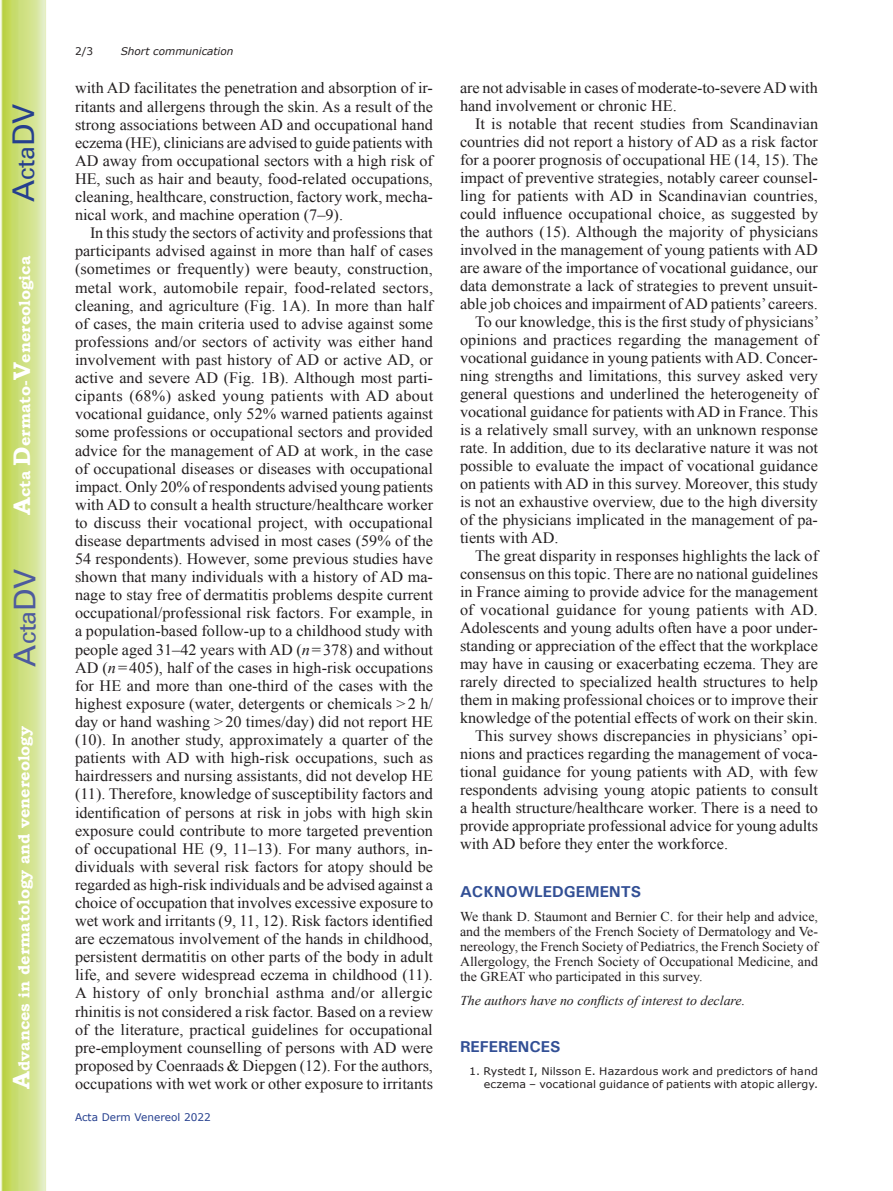
<style>
.page{position:relative;width:893px;height:1191px;background:#fff}
.page>*{position:absolute;margin:0;border:0;box-sizing:border-box;transform-origin:0 0}
.t1{font:30px "Univers";color:#4d5a9e}
.t2{font:30px "Univers";color:#253f8e}
.t3{font:15.75px/18.1px "Times New Roman";color:#231f20;text-align:justify}
.t4{font:700 15.75px "Bookman Old Style";color:#fff}
.t5{font:700 15.75px "Univers";color:#324f95}
.t6{font:13.5px/15px "Times New Roman";color:#231f20;text-align:justify}
.t7{font:italic 13.5px "Times New Roman";color:#231f20}
.t8{font:10.5px/13.5px "Verdana";letter-spacing:.005em;color:#231f20;text-align:right;scale:1.05 1}
.t9{font:10.5px "Verdana";color:#253f8e}
.t10{font:italic 10.5px "Verdana";color:#231f20}
.t11{font:10.5px "Verdana";letter-spacing:.005em;color:#231f20}
.s1{font-size:24px}
.s2{font-style:italic}
</style>
<div class="page">
<svg style="left:1px;top:0;width:45px;height:1191px;background:#cfe084"></svg>
<h1 class="t2" style="left:6px;top:202px;width:100px;rotate:-90deg">A<span class="s1">cta</span>DV</h1>
<p class="t4" style="left:15px;top:515px;width:260px;rotate:-90deg"><span class="s1">A</span>cta <span class="s1">D</span>ermato-<span class="s1">V</span>enereologica</p>
<h1 class="t1" style="left:7px;top:666px;width:100px;rotate:-90deg">A<span class="s1">cta</span>DV</h1>
<p class="t4" style="left:15px;top:1088px;width:364px;rotate:-90deg"><span class="s1">A</span>dvances in dermatology and venereology</p>
<p class="t11" style="left:75px;top:44px;width:20px">2/3</p>
<p class="t10" style="left:121px;top:44px;width:114px">Short communication</p>
<p class="t3" style="left:75px;top:79px;width:360px">with AD facilitates the penetration and absorption of ir&shy;ritants and allergens through the skin. As a result of the strong associations between AD and occupational hand eczema (HE), clinicians are advised to guide patients with AD away from occupational sectors with a high risk of HE, such as hair and beauty, food-related occupations, cleaning, healthcare, construction, factory work, mecha&shy;nical work, and machine operation (7–9).</p>
<p class="t3" style="left:75px;top:224px;width:360px;text-indent:15px">In this study the sectors of activity and professions that participants advised against in more than half of cases (sometimes or frequently) were beauty, construction, metal work, automobile repair, food-related sectors, cleaning, and agriculture (Fig. 1A). In more than half of cases, the main criteria used to advise against some professions and/or sectors of activity was either hand involvement with past history of AD or active AD, or active and severe AD (Fig. 1B). Although most parti&shy;cipants (68%) asked young patients with AD about vocational guidance, only 52% warned patients against some professions or occupational sectors and provided advice for the management of AD at work, in the case of occupational diseases or diseases with occupational impact. Only 20% of respondents advised young patients with AD to consult a health structure/healthcare worker to discuss their vocational project, with occupational disease departments advised in most cases (59% of the 54 respondents). However, some previous studies have shown that many individuals with a history of AD ma&shy;nage to stay free of dermatitis problems despite current occupational/professional risk factors. For example, in a population-based follow-up to a childhood study with people aged 31–42 years with AD (<span class="s2">n</span>=378) and without AD (<span class="s2">n</span>=405), half of the cases in high-risk occupations for HE and more than one-third of the cases with the highest exposure (water, detergents or chemicals &gt;2 h/ day or hand washing &gt;20 times/day) did not report HE (10). In another study, approximately a quarter of the patients with AD with high-risk occupations, such as hairdressers and nursing assistants, did not develop HE (11). Therefore, knowledge of susceptibility factors and identification of persons at risk in jobs with high skin exposure could contribute to more targeted prevention of occupational HE (9, 11–13). For many authors, in&shy;dividuals with several risk factors for atopy should be regarded as high-risk individuals and be advised against a choice of occupation that involves excessive exposure to wet work and irritants (9, 11, 12). Risk factors identified are eczematous involvement of the hands in childhood, persistent dermatitis on other parts of the body in adult life, and severe widespread eczema in childhood (11).<br>A history of only bronchial asthma and/or allergic rhinitis is not considered a risk factor. Based on a review of the literature, practical guidelines for occupational pre-employment counselling of persons with AD were proposed by Coenraads &amp; Diepgen (12). For the authors, occupations with wet work or other exposure to irritants</p>
<p class="t9" style="left:75px;top:1110px;width:137px">Acta Derm Venereol 2022</p>
<p class="t3" style="left:460px;top:79px;width:359px">are not advisable in cases of moderate-to-severe AD with hand involvement or chronic HE.</p>
<p class="t3" style="left:475px;top:115px;width:345px">It is notable that recent studies from Scandinavian</p>
<p class="t3" style="left:460px;top:133px;width:359px">countries did not report a history of AD as a risk factor</p>
<p class="t3" style="left:460px;top:151px;width:359px">for a poorer prognosis of occupational HE (14, 15). The</p>
<p class="t3" style="left:460px;top:169px;width:359px">impact of preventive strategies, notably career counsel-</p>
<p class="t3" style="left:460px;top:187px;width:359px">ling for patients with AD in Scandinavian countries,</p>
<p class="t3" style="left:460px;top:205px;width:360px">could influence occupational choice, as suggested by</p>
<p class="t3" style="left:460px;top:223px;width:359px">the authors (15). Although the majority of physicians</p>
<p class="t3" style="left:460px;top:241px;width:360px">involved in the management of young patients with AD</p>
<p class="t3" style="left:460px;top:259px;width:359px">are aware of the importance of vocational guidance, our</p>
<p class="t3" style="left:460px;top:277px;width:358px">data demonstrate a lack of strategies to prevent unsuit-</p>
<p class="t3" style="left:460px;top:295px;width:359px">able job choices and impairment of AD patients’ careers.</p>
<p class="t3" style="left:475px;top:313px;width:346px">To our knowledge, this is the first study of physicians’</p>
<p class="t3" style="left:460px;top:331px;width:360px">opinions and practices regarding the management of</p>
<p class="t3" style="left:460px;top:349px;width:359px">vocational guidance in young patients with AD. Concer-</p>
<p class="t3" style="left:460px;top:367px;width:359px">ning strengths and limitations, this survey asked very</p>
<p class="t3" style="left:460px;top:385px;width:360px">general questions and underlined the heterogeneity of</p>
<p class="t3" style="left:460px;top:403px;width:359px">vocational guidance for patients with AD in France. This</p>
<p class="t3" style="left:460px;top:421px;width:359px">is a relatively small survey, with an unknown response</p>
<p class="t3" style="left:460px;top:439px;width:360px">rate. In addition, due to its declarative nature it was not</p>
<p class="t3" style="left:460px;top:457px;width:360px">possible to evaluate the impact of vocational guidance</p>
<p class="t3" style="left:460px;top:475px;width:360px">on patients with AD in this survey. Moreover, this study</p>
<p class="t3" style="left:460px;top:493px;width:360px">is not an exhaustive overview, due to the high diversity</p>
<p class="t3" style="left:460px;top:511px;width:359px">of the physicians implicated in the management of pa-</p>
<p class="t3" style="left:460px;top:529px;width:100px">tients with AD.</p>
<p class="t3" style="left:475px;top:547px;width:345px">The great disparity in responses highlights the lack of</p>
<p class="t3" style="left:460px;top:565px;width:359px">consensus on this topic. There are no national guidelines</p>
<p class="t3" style="left:460px;top:583px;width:359px">in France aiming to provide advice for the management</p>
<p class="t3" style="left:460px;top:601px;width:359px">of vocational guidance for young patients with AD.</p>
<p class="t3" style="left:460px;top:619px;width:359px">Adolescents and young adults often have a poor under-</p>
<p class="t3" style="left:460px;top:637px;width:360px">standing or appreciation of the effect that the workplace</p>
<p class="t3" style="left:460px;top:655px;width:359px">may have in causing or exacerbating eczema. They are</p>
<p class="t3" style="left:460px;top:673px;width:360px">rarely directed to specialized health structures to help</p>
<p class="t3" style="left:460px;top:691px;width:359px">them in making professional choices or to improve their</p>
<p class="t3" style="left:460px;top:709px;width:359px">knowledge of the potential effects of work on their skin.</p>
<p class="t3" style="left:475px;top:727px;width:344px">This survey shows discrepancies in physicians’ opi-</p>
<p class="t3" style="left:460px;top:745px;width:359px">nions and practices regarding the management of voca-</p>
<p class="t3" style="left:460px;top:763px;width:360px">tional guidance for young patients with AD, with few</p>
<p class="t3" style="left:460px;top:781px;width:359px">respondents advising young atopic patients to consult</p>
<p class="t3" style="left:460px;top:799px;width:359px">a health structure/healthcare worker. There is a need to</p>
<p class="t3" style="left:460px;top:817px;width:359px">provide appropriate professional advice for young adults</p>
<p class="t3" style="left:460px;top:835px;width:270px">with AD before they enter the workforce.</p>
<p class="t5" style="left:460px;top:881px;width:183px">ACKNOWLEDGEMENTS</p>
<p class="t6" style="left:460px;top:908px;width:360px">We thank D. Staumont and Bernier C. for their help and advice, and the members of the French Society of Dermatology and Ve&shy;nereology, the French Society of Pediatrics, the French Society of Allergology, the French Society of Occupational Medicine, and the GREAT who participated in this survey.</p>
<p class="t7" style="left:460px;top:991px;width:287px">The authors have no conflicts of interest to declare.</p>
<p class="t5" style="left:460px;top:1036px;width:102px">REFERENCES</p>
<p class="t8" style="left:469px;top:1064px;width:334px">1. Rystedt I, Nilsson E. Hazardous work and predictors of hand eczema – vocational guidance of patients with atopic allergy.</p>
</div>
